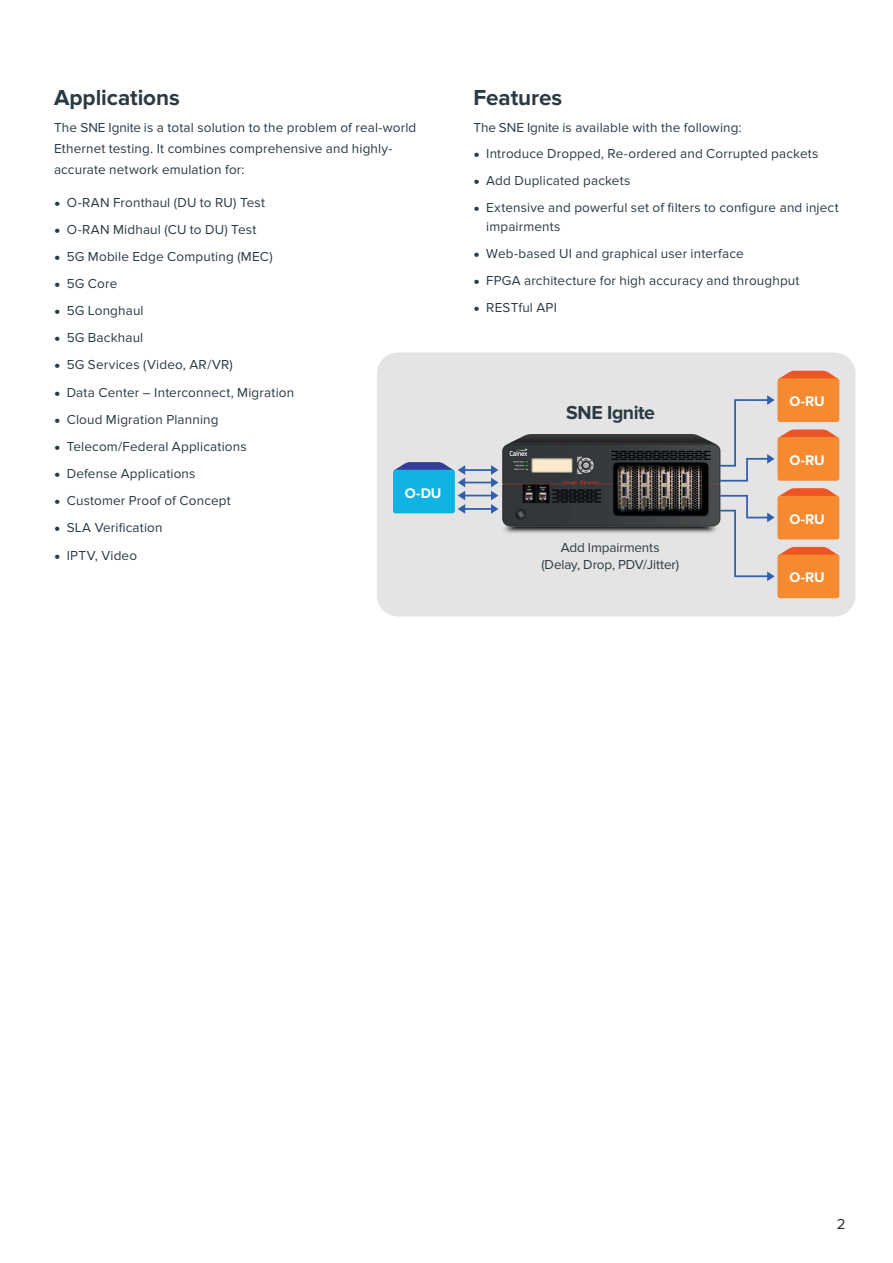
<style>
.page{position:relative;width:893px;height:1263px;background:#fff}
.page>*{position:absolute;margin:0;border:0;box-sizing:border-box;transform-origin:0 0}
.t1{font:700 22.5px "Proxima Nova";letter-spacing:-.005em;color:#2a3b45}
.t2{font:700 19.5px "Proxima Nova";letter-spacing:-.025em;color:#2a3b45}
.t3{font:15px "Proxima Nova";color:#292d2f}
.t4{font:700 14.4px "Proxima Nova";letter-spacing:-.015em;color:#fff}
.t5{font:13.5px "Proxima Nova";letter-spacing:.01em;color:#283a44}
.t6{font:13.5px/19.5px "Proxima Nova";letter-spacing:.01em;color:#2a3b45}
.t7{font:13.5px/21px "Proxima Nova";letter-spacing:.01em;color:#293a45}
.t8{font:13.5px/16.5px "Proxima Nova";letter-spacing:-.01em;color:#2a3b45;text-align:center}
.s1{font-family:"Sofia Pro";font-weight:900}
</style>
<div class="page">
<div style="left:377px;top:352px;width:478px;height:264px;background:#e3e4e3;border-radius:21px"></div>
<hr style="left:462px;top:469px;width:31px;height:2px;background:#315fac">
<hr style="left:462px;top:482px;width:31px;height:1px;background:#315fac">
<hr style="left:462px;top:495px;width:31px;height:1px;background:#315fac">
<hr style="left:462px;top:508px;width:31px;height:2px;background:#315fac">
<svg style="left:394px;top:462px;width:71px;height:52px"></svg>
<div style="left:393px;top:470px;width:62px;height:43px;background:#10b4e3;border-radius:3px"></div>
<svg style="left:780px;top:371px;width:59px;height:8px"></svg>
<div style="left:777px;top:378px;width:62px;height:44px;background:#f58a30;border-radius:3px"></div>
<div style="left:777px;top:554px;width:62px;height:44px;background:#f58a30;border-radius:3px"></div>
<svg style="left:730px;top:395px;width:109px;height:87px"></svg>
<svg style="left:730px;top:488px;width:109px;height:93px"></svg>
<img style="left:491px;top:434px;width:239px;height:99px">
<h1 class="t1" style="left:54px;top:84px;width:127px">Applications</h1>
<p class="t7" style="left:54px;top:118px;width:364px">The SNE Ignite is a total solution to the problem of real-world<br>Ethernet testing. It combines comprehensive and highly&shy;accurate network emulation for:</p>
<p class="t5" style="left:54px;top:195px;width:213px"><span class="s1">•</span> O-RAN Fronthaul (DU to RU) Test</p>
<p class="t5" style="left:54px;top:222px;width:204px"><span class="s1">•</span> O-RAN Midhaul (CU to DU) Test</p>
<p class="t5" style="left:54px;top:249px;width:220px"><span class="s1">•</span> 5G Mobile Edge Computing (MEC)</p>
<p class="t5" style="left:54px;top:276px;width:65px"><span class="s1">•</span> 5G Core</p>
<p class="t5" style="left:54px;top:303px;width:91px"><span class="s1">•</span> 5G Longhaul</p>
<p class="t5" style="left:54px;top:330px;width:91px"><span class="s1">•</span> 5G Backhaul</p>
<p class="t5" style="left:54px;top:357px;width:180px"><span class="s1">•</span> 5G Services (Video, AR/VR)</p>
<p class="t5" style="left:54px;top:384px;width:242px"><span class="s1">•</span> Data Center – Interconnect, Migration</p>
<p class="t5" style="left:54px;top:411px;width:166px"><span class="s1">•</span> Cloud Migration Planning</p>
<p class="t5" style="left:54px;top:438px;width:194px"><span class="s1">•</span> Telecom/Federal Applications</p>
<p class="t5" style="left:54px;top:465px;width:143px"><span class="s1">•</span> Defense Applications</p>
<p class="t5" style="left:54px;top:492px;width:178px"><span class="s1">•</span> Customer Proof of Concept</p>
<p class="t5" style="left:54px;top:519px;width:110px"><span class="s1">•</span> SLA Verification</p>
<p class="t5" style="left:54px;top:548px;width:85px"><span class="s1">•</span> IPTV, Video</p>
<p class="t4" style="left:405px;top:484px;width:38px">O-DU</p>
<h1 class="t1" style="left:473px;top:84px;width:90px">Features</h1>
<p class="t6" style="left:473px;top:118px;width:270px">The SNE Ignite is available with the following:</p>
<p class="t6" style="left:473px;top:144px;width:346px"><span class="s1">•</span> Introduce Dropped, Re-ordered and Corrupted packets</p>
<p class="t6" style="left:473px;top:171px;width:158px"><span class="s1">•</span> Add Duplicated packets</p>
<p class="t6" style="left:486px;top:198px;width:354px;text-indent:-13px"><span class="s1">•</span> Extensive and powerful set of filters to configure and inject impairments</p>
<p class="t6" style="left:473px;top:244px;width:272px"><span class="s1">•</span> Web-based UI and graphical user interface</p>
<p class="t6" style="left:473px;top:271px;width:328px"><span class="s1">•</span> FPGA architecture for high accuracy and throughput</p>
<p class="t6" style="left:473px;top:298px;width:85px"><span class="s1">•</span> RESTful API</p>
<h2 class="t2" style="left:566px;top:401px;width:90px">SNE Ignite</h2>
<p class="t8" style="left:541px;top:540px;width:139px">Add Impairments (Delay, Drop, PDV/Jitter)</p>
<p class="t4" style="left:789px;top:393px;width:37px">O-RU</p>
<p class="t4" style="left:789px;top:452px;width:37px">O-RU</p>
<p class="t4" style="left:789px;top:510px;width:37px">O-RU</p>
<p class="t4" style="left:789px;top:569px;width:37px">O-RU</p>
<p class="t3" style="left:837px;top:1215px;width:10px">2</p>
</div>
